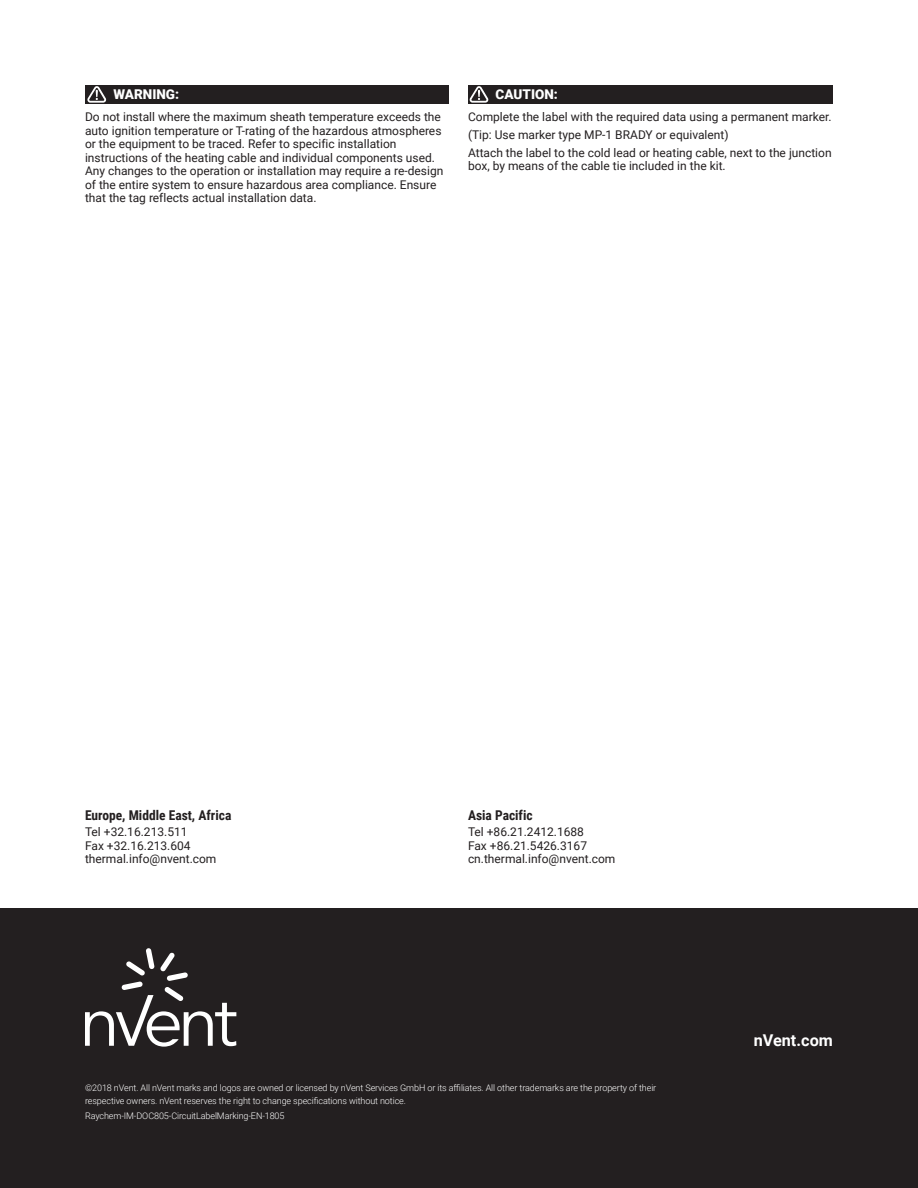
<style>
.page{position:relative;width:918px;height:1188px;background:#fff}
.page>*{position:absolute;margin:0;border:0;box-sizing:border-box;transform-origin:0 0}
.t1{font:700 16.2px "Roboto";color:#fff}
.t2{font:700 13.5px "Roboto Condensed";color:#231f20}
.t3{font:900 13.5px "Roboto";color:#fff}
.t4{font:12px/13.5px "Roboto";color:#231f20}
.t5{font:300 9px/12.6px "Roboto";letter-spacing:-.01em;color:#fff}
</style>
<div class="page">
<div style="left:0;top:909px;width:918px;height:279px;background:#231f20"></div>
<svg style="left:85px;top:948px;width:151px;height:99px"></svg>
<div style="left:85px;top:85px;width:364px;height:19px;background:#231f20"></div>
<svg style="left:87px;top:86px;width:20px;height:17px"></svg>
<div style="left:468px;top:85px;width:365px;height:19px;background:#231f20"></div>
<svg style="left:469px;top:86px;width:20px;height:17px"></svg>
<p class="t3" style="left:113px;top:85px;width:67px">WARNING:</p>
<p class="t3" style="left:496px;top:85px;width:64px">CAUTION:</p>
<p class="t4" style="left:85px;top:110px;width:360px">Do not install where the maximum sheath temperature exceeds the auto ignition temperature or T-rating of the hazardous atmospheres or the equipment to be traced. Refer to specific installation instructions of the heating cable and individual components used.<br>Any changes to the operation or installation may require a re-design of the entire system to ensure hazardous area compliance. Ensure that the tag reflects actual installation data.</p>
<p class="t4" style="left:468px;top:107px;width:365px;line-height:17.7px">Complete the label with the required data using a permanent marker. (Tip: Use marker type MP-1 BRADY or equivalent)<br>Attach the label to the cold lead or heating cable, next to the junction</p>
<p class="t4" style="left:468px;top:159px;width:259px">box, by means of the cable tie included in the kit.</p>
<p class="t2" style="left:85px;top:806px;width:148px">Europe, Middle East, Africa</p>
<p class="t4" style="left:85px;top:825px;width:133px">Tel +32.16.213.511<br>Fax +32.16.213.604 thermal.info@nvent.com</p>
<p class="t2" style="left:468px;top:806px;width:66px">Asia Pacific</p>
<p class="t4" style="left:468px;top:825px;width:149px">Tel +86.21.2412.1688<br>Fax +86.21.5426.3167 cn.thermal.info@nvent.com</p>
<p class="t5" style="left:85px;top:1081px;width:573px">©2018 nVent. All nVent marks and logos are owned or licensed by nVent Services GmbH or its affiliates. All other trademarks are the property of their respective owners. nVent reserves the right to change specifications without notice.</p>
<p class="t5" style="left:85px;top:1110px;width:201px">Raychem-IM-DOC805-CircuitLabelMarking-EN-1805</p>
<h1 class="t1" style="left:754px;top:1029px;width:81px">nVent.com</h1>
</div>
